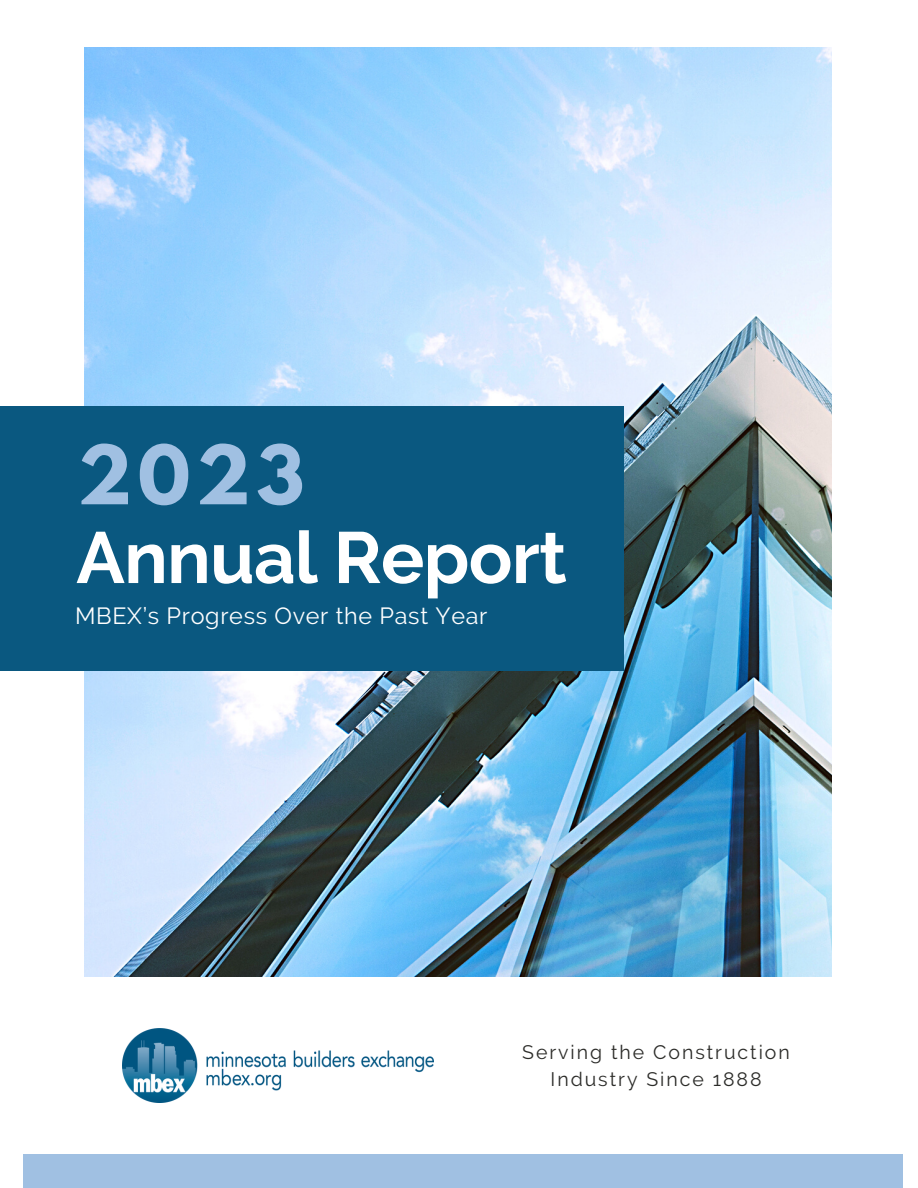
<style>
.page{position:relative;width:918px;height:1188px;background:#fff}
.page>*{position:absolute;margin:0;border:0;box-sizing:border-box;transform-origin:0 0}
.t1{font:700 72.3px "Raleway";letter-spacing:-.01em;color:#fff}
.t2{font:700 72.3px "League Spartan";color:#a0c0e2}
.t3{font:23.4px "Raleway";letter-spacing:.03em;color:#fff}
.t4{font:19.5px/27px "Raleway";letter-spacing:.1em;color:#2c2c29;text-align:center}
</style>
<div class="page">
<img style="left:84px;top:48px;width:747px;height:929px">
<div style="left:0;top:407px;width:624px;height:263px;background:#0a5880"></div>
<div style="left:23px;top:1155px;width:880px;height:33px;background:#a0c0e2"></div>
<img style="left:122px;top:1028px;width:312px;height:75px">
<p class="t2" style="left:78px;top:439px;width:228px">2023</p>
<p class="t1" style="left:76px;top:515px;width:492px">Annual Report</p>
<p class="t3" style="left:75px;top:602px;width:414px">MBEX’s Progress Over the Past Year</p>
<p class="t4" style="left:522px;top:1039px;width:269px">Serving the Construction<br>Industry Since 1888</p>
</div>
